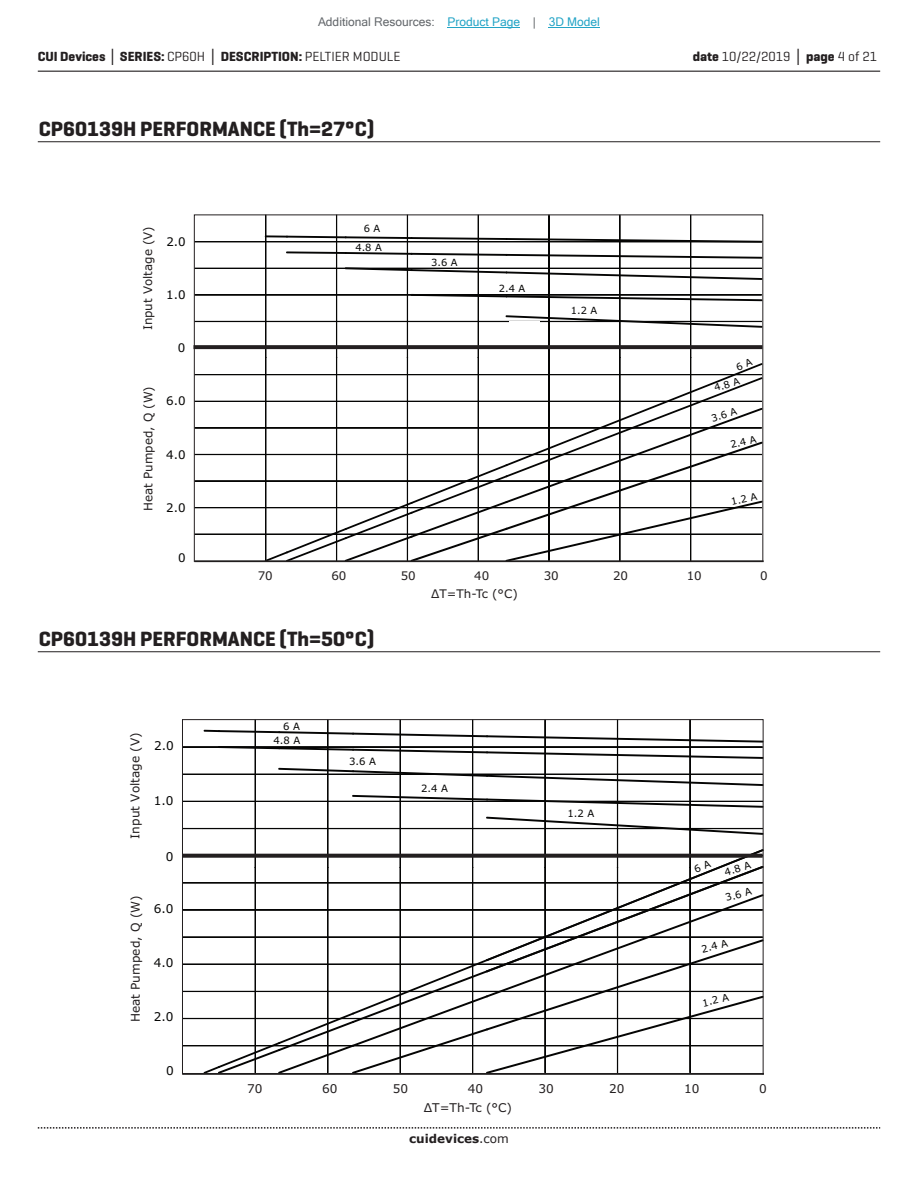
<style>
.page{position:relative;width:918px;height:1188px;background:#fff}
.page>*{position:absolute;margin:0;border:0;box-sizing:border-box;transform-origin:0 0}
.t1{font:700 21px "Geogrotesque";color:#231f20}
.t2{font:700 13.5px "Geogrotesque";color:#231f20}
.t3{font:13.5px "Geogrotesque";color:#231f20}
.t4{font:12.15px "Verdana";color:#231f20}
.t5{font:12.15px "Verdana";color:#050504}
.t6{font:12px "Microsoft Sans Serif";color:#63676b}
.t7{font:700 12px "Verdana";color:#231f20}
.t8{font:11.85px "Verdana";color:#231f20}
.t9{font:11.85px "Verdana";color:#050504}
.t10{font:10.05px "Verdana";color:#050504}
.t11{font:9.9px "Verdana";color:#050504}
.s1{color:#23a4c6}
.s2{font-family:"Verdana"}
.s3{font-weight:400}
.s4{font-weight:700}
.s5{font-family:"Verdana";font-weight:700}
</style>
<div class="page">
<hr style="left:38px;top:71px;width:842px;height:1px;background:#231f20">
<svg style="left:38px;top:1127px;width:842px;height:2px"></svg>
<hr style="left:38px;top:141px;width:842px;height:1px;background:#231f20">
<hr style="left:38px;top:651px;width:842px;height:1px;background:#231f20">
<hr style="left:448px;top:27px;width:72px;height:1px;background:#23a4c6">
<hr style="left:549px;top:27px;width:51px;height:1px;background:#23a4c6">
<svg style="left:195px;top:215px;width:568px;height:347px"></svg>
<svg style="left:183px;top:720px;width:581px;height:354px"></svg>
<p class="t6" style="left:318px;top:15px;width:283px">Additional Resources: <span class="s1">Product Page</span> | <span class="s1">3D Model</span></p>
<p class="t2" style="left:38px;top:48px;width:364px">CUI Devices <span class="s2">│</span> SERIES: <span class="s3">CP60H</span> <span class="s2">│</span> DESCRIPTION: <span class="s3">PELTIER MODULE</span></p>
<p class="t3" style="left:693px;top:48px;width:186px"><span class="s4">date</span> 10/22/2019 <span class="s5">│</span> <span class="s4">page</span> 4 of 21</p>
<h1 class="t1" style="left:39px;top:116px;width:337px">CP60139H PERFORMANCE (Th=27°C)</h1>
<p class="t8" style="left:140px;top:330px;width:106px;rotate:-90deg">Input Voltage (V)</p>
<p class="t9" style="left:166px;top:233px;width:21px">2.0</p>
<p class="t9" style="left:166px;top:286px;width:21px">1.0</p>
<p class="t9" style="left:178px;top:340px;width:9px">0</p>
<p class="t8" style="left:140px;top:511px;width:126px;rotate:-90deg">Heat Pumped, Q (W)</p>
<p class="t9" style="left:166px;top:393px;width:21px">6.0</p>
<p class="t9" style="left:166px;top:446px;width:21px">4.0</p>
<p class="t9" style="left:166px;top:499px;width:21px">2.0</p>
<p class="t9" style="left:178px;top:550px;width:9px">0</p>
<p class="t11" style="left:364px;top:221px;width:18px">6 A</p>
<p class="t11" style="left:355px;top:240px;width:28px">4.8 A</p>
<p class="t11" style="left:431px;top:256px;width:28px">3.6 A</p>
<p class="t11" style="left:499px;top:281px;width:28px">2.4 A</p>
<p class="t11" style="left:571px;top:304px;width:28px">1.2 A</p>
<p class="t11" style="left:712px;top:381px;width:28px;rotate:-17deg">4.8 A</p>
<p class="t11" style="left:710px;top:412px;width:28px;rotate:-16deg">3.6 A</p>
<p class="t11" style="left:729px;top:438px;width:28px;rotate:-14deg">2.4 A</p>
<p class="t11" style="left:730px;top:495px;width:28px;rotate:-12deg">1.2 A</p>
<p class="t8" style="left:258px;top:568px;width:17px">70</p>
<p class="t8" style="left:331px;top:568px;width:17px">60</p>
<p class="t8" style="left:401px;top:568px;width:17px">50</p>
<p class="t8" style="left:474px;top:568px;width:17px">40</p>
<p class="t8" style="left:544px;top:568px;width:17px">30</p>
<p class="t8" style="left:613px;top:568px;width:17px">20</p>
<p class="t8" style="left:687px;top:568px;width:17px">10</p>
<p class="t8" style="left:760px;top:568px;width:9px">0</p>
<h1 class="t1" style="left:39px;top:626px;width:337px">CP60139H PERFORMANCE (Th=50°C)</h1>
<p class="t4" style="left:127px;top:839px;width:108px;rotate:-90deg">Input Voltage (V)</p>
<p class="t5" style="left:154px;top:738px;width:21px">2.0</p>
<p class="t5" style="left:154px;top:792px;width:21px">1.0</p>
<p class="t5" style="left:166px;top:848px;width:9px">0</p>
<p class="t4" style="left:127px;top:1022px;width:128px;rotate:-90deg">Heat Pumped, Q (W)</p>
<p class="t5" style="left:154px;top:900px;width:21px">6.0</p>
<p class="t5" style="left:154px;top:955px;width:21px">4.0</p>
<p class="t5" style="left:154px;top:1008px;width:21px">2.0</p>
<p class="t5" style="left:166px;top:1062px;width:9px">0</p>
<p class="t10" style="left:283px;top:719px;width:18px">6 A</p>
<p class="t10" style="left:273px;top:734px;width:28px">4.8 A</p>
<p class="t10" style="left:349px;top:755px;width:28px">3.6 A</p>
<p class="t8" style="left:431px;top:586px;width:88px">ΔT=Th-Tc (°C)</p>
<p class="t10" style="left:421px;top:781px;width:28px">2.4 A</p>
<p class="t10" style="left:568px;top:807px;width:28px">1.2 A</p>
<p class="t10" style="left:723px;top:866px;width:28px;rotate:-17deg">4.8 A</p>
<p class="t10" style="left:724px;top:891px;width:28px;rotate:-16deg">3.6 A</p>
<p class="t10" style="left:700px;top:943px;width:28px;rotate:-14deg">2.4 A</p>
<p class="t10" style="left:701px;top:996px;width:28px;rotate:-12deg">1.2 A</p>
<p class="t4" style="left:247px;top:1080px;width:17px">70</p>
<p class="t4" style="left:322px;top:1080px;width:17px">60</p>
<p class="t4" style="left:393px;top:1080px;width:17px">50</p>
<p class="t4" style="left:468px;top:1080px;width:17px">40</p>
<p class="t4" style="left:539px;top:1080px;width:17px">30</p>
<p class="t4" style="left:609px;top:1080px;width:17px">20</p>
<p class="t4" style="left:684px;top:1080px;width:17px">10</p>
<p class="t4" style="left:759px;top:1080px;width:9px">0</p>
<p class="t4" style="left:424px;top:1099px;width:90px">ΔT=Th-Tc (°C)</p>
<p class="t7" style="left:409px;top:1130px;width:101px">cuidevices<span class="s3">.com</span></p>
</div>
